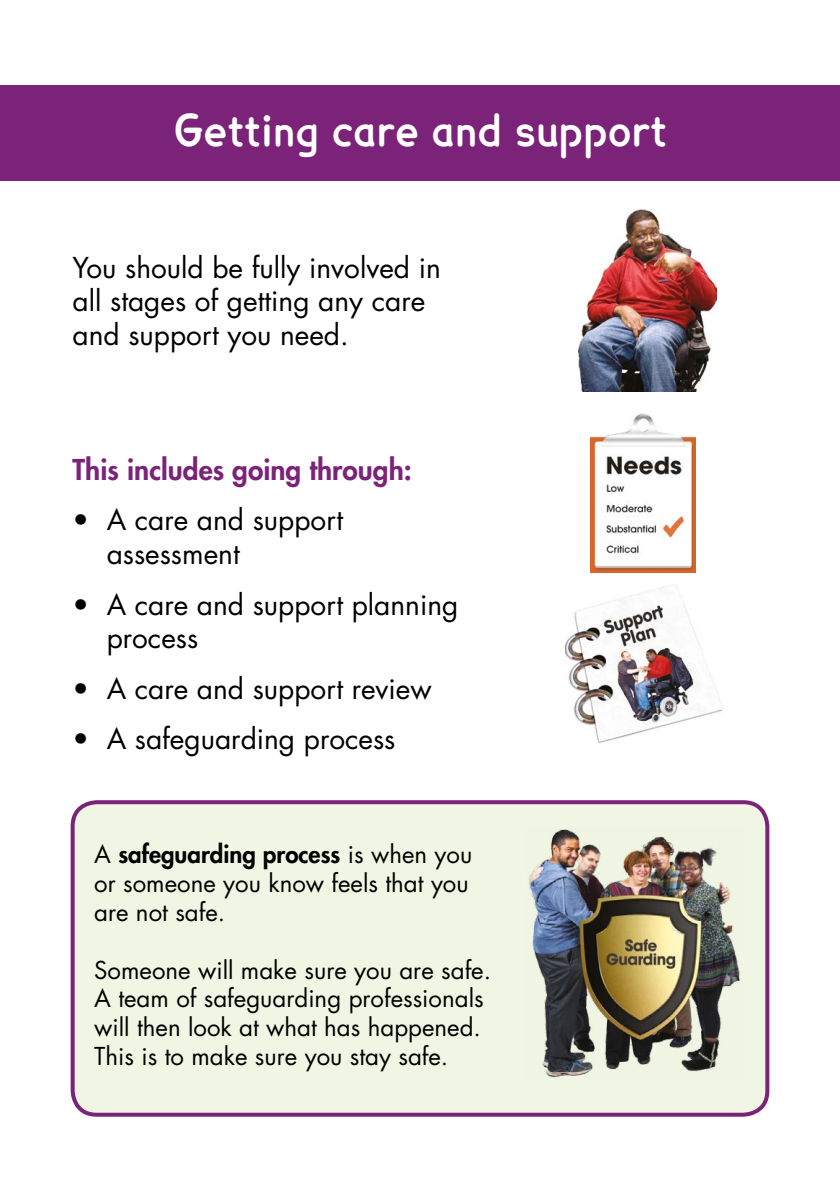
<style>
.page{position:relative;width:840px;height:1191px;background:#fff}
.page>*{position:absolute;margin:0;border:0;box-sizing:border-box;transform-origin:0 0}
.t1{font:700 42px "Lexia";color:#fff}
.t2{font:28px/33.6px "Futura";color:#000}
.t3{font:800 28px "Futura";color:#7b2379}
.t4{font:24px/28.8px "Futura";color:#000}
.s1{font-weight:800}
</style>
<div class="page">
<div style="left:0;top:85px;width:839px;height:95px;background:#7b2379"></div>
<img style="left:578px;top:210px;width:138px;height:181px">
<img style="left:590px;top:413px;width:104px;height:159px">
<img style="left:565px;top:586px;width:158px;height:157px">
<div style="left:73px;top:802px;width:693px;height:312px;background:#f1f6e4;border-radius:24px"></div>
<div style="left:71px;top:800px;width:697px;height:316px;border:4px solid #7b2379;border-radius:24px"></div>
<img style="left:528px;top:829px;width:212px;height:249px">
<h1 class="t1" style="left:173px;top:102px;width:494px">Getting care and support</h1>
<p class="t2" style="left:73px;top:250px;width:369px">You should be fully involved in all stages of getting any care and support you need.</p>
<p class="t3" style="left:73px;top:451px;width:340px">This includes going through:</p>
<p class="t2" style="left:107px;top:503px;width:238px;text-indent:-34px">• A care and support assessment</p>
<p class="t2" style="left:107px;top:587px;width:353px;text-indent:-34px">• A care and support planning process</p>
<p class="t2" style="left:73px;top:671px;width:360px">• A care and support review</p>
<p class="t2" style="left:73px;top:722px;width:324px">• A safeguarding process</p>
<p class="t4" style="left:94px;top:839px;width:379px">A <span class="s1">safeguarding process</span> is when you or someone you know feels that you are not safe.</p>
<p class="t4" style="left:94px;top:955px;width:398px">Someone will make sure you are safe.<br>A team of safeguarding professionals will then look at what has happened.<br>This is to make sure you stay safe.</p>
</div>
